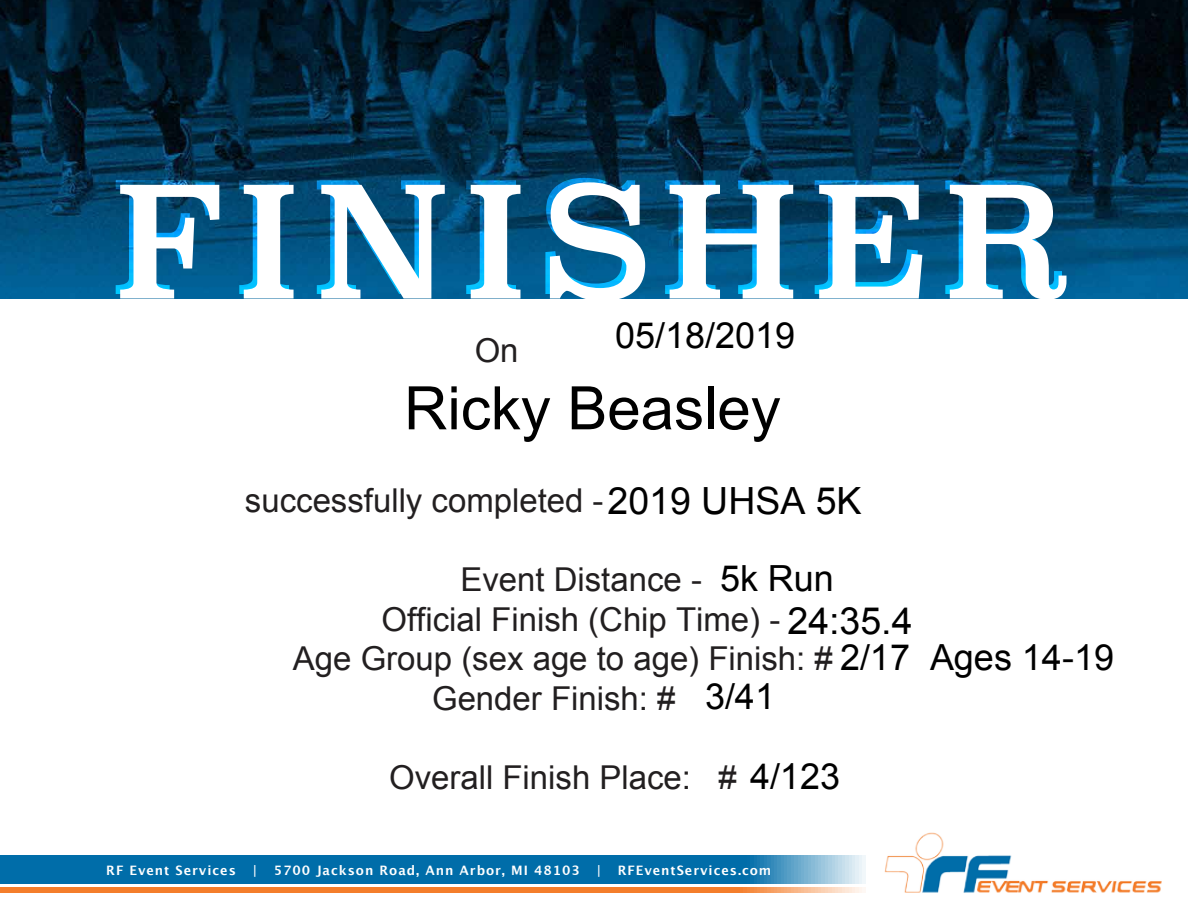
<style>
.page{position:relative;width:1188px;height:918px;background:#fff}
.page>*{position:absolute;margin:0;border:0;box-sizing:border-box;transform-origin:0 0}
.t1{font:153px "Superclarendon";letter-spacing:.1em;color:#fff}
.t2{font:60px "Arial";color:#000}
.t3{font:37.5px "Arial";color:#000}
.t4{font:36px "Arial";color:#000}
.t5{font:32.85px "Arial";color:#221f20}
.t6{font:700 13.05px "Lucida Grande";letter-spacing:.075em;color:#fff}
.s1{font-size:36px;color:#000}
</style>
<div class="page">
<img style="left:0;top:0;width:1188px;height:298px">
<img style="left:884px;top:832px;width:278px;height:61px">
<svg style="left:0;top:856px;width:865px;height:27px;background:#1076ae"></svg>
<svg style="left:0;top:887px;width:865px;height:5px;background:#f48739"></svg>
<h1 class="t1" style="left:110px;top:135px;width:957px">FINISHER</h1>
<p class="t5" style="left:475px;top:328px;width:45px">On</p>
<p class="t4" style="left:615px;top:315px;width:182px">05/18/2019</p>
<h2 class="t2" style="left:404px;top:375px;width:378px">Ricky Beasley</h2>
<p class="t3" style="left:608px;top:480px;width:256px">2019 UHSA 5K</p>
<p class="t5" style="left:245px;top:479px;width:360px">successfully completed -</p>
<p class="t4" style="left:720px;top:558px;width:116px">5k Run</p>
<p class="t5" style="left:460px;top:558px;width:243px">Event Distance -</p>
<p class="t5" style="left:382px;top:598px;width:400px">Official Finish (Chip Time) -</p>
<p class="t5" style="left:293px;top:637px;width:619px">Age Group (sex age to age) Finish: # <span class="s1">2/17</span></p>
<p class="t5" style="left:432px;top:677px;width:245px">Gender Finish: #</p>
<p class="t3" style="left:788px;top:600px;width:127px">24:35.4</p>
<p class="t4" style="left:705px;top:677px;width:72px">3/41</p>
<p class="t4" style="left:930px;top:638px;width:186px">Ages 14-19</p>
<p class="t5" style="left:389px;top:756px;width:452px">Overall Finish Place: # <span class="s1">4/123</span></p>
<p class="t6" style="left:106px;top:860px;width:131px">RF Event Services</p>
<p class="t6" style="left:252px;top:860px;width:6px">|</p>
<p class="t6" style="left:274px;top:860px;width:308px">5700 Jackson Road, Ann Arbor, MI 48103</p>
<p class="t6" style="left:596px;top:860px;width:6px">|</p>
<p class="t6" style="left:618px;top:860px;width:155px">RFEventServices.com</p>
</div>
